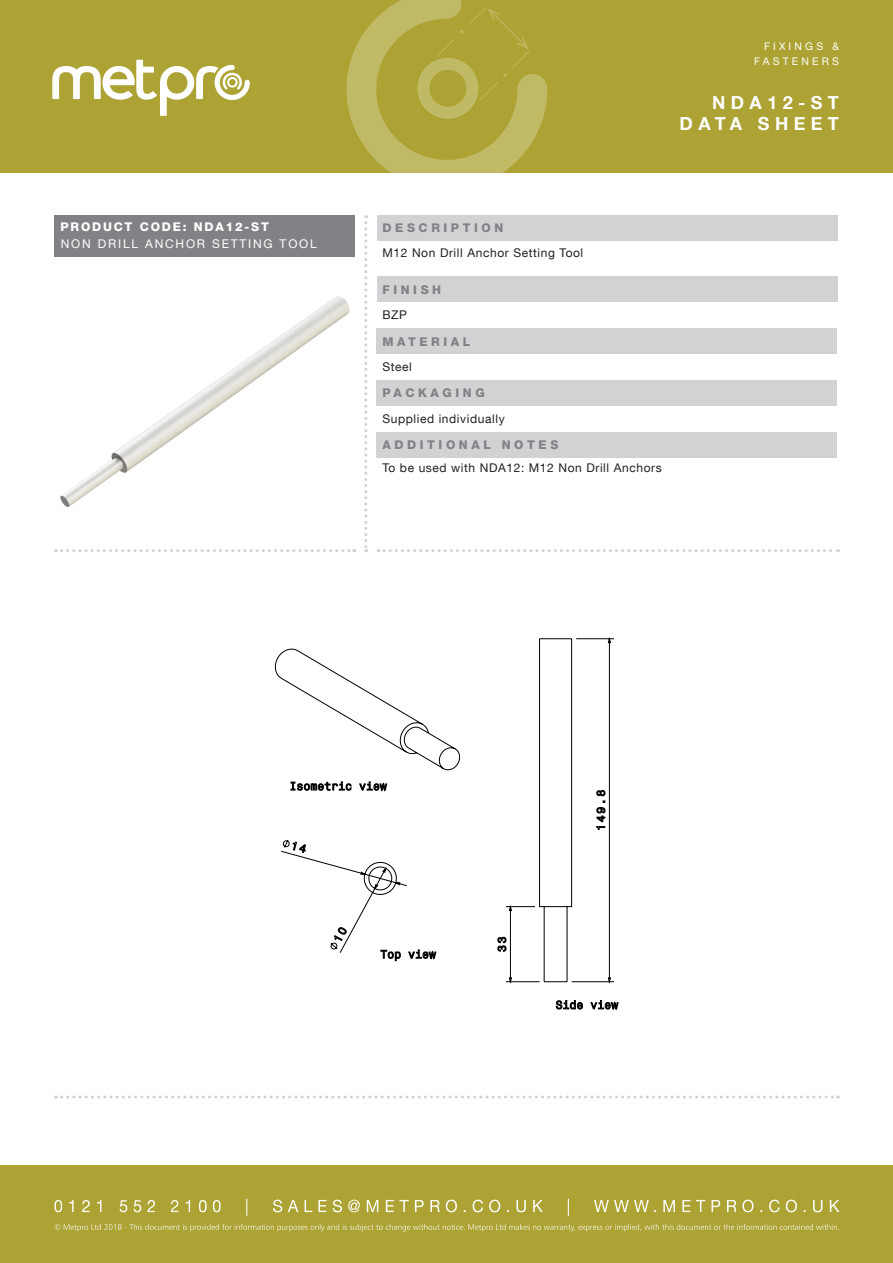
<style>
.page{position:relative;width:893px;height:1263px;background:#fff}
.page>*{position:absolute;margin:0;border:0;box-sizing:border-box;transform-origin:0 0}
.t1{font:700 18px "Helvetica Neue LT Com";letter-spacing:.3em;color:#fff}
.t2{font:12px "Helvetica Neue LT Com";letter-spacing:.05em;color:#231f20}
.t3{font:800 12px "Helvetica Neue LT Com";letter-spacing:.3em;color:#808285}
.t4{font:12px "Helvetica Neue LT Com";letter-spacing:.15em;color:#fff}
.t5{font:800 12px "Helvetica Neue LT Com";letter-spacing:.15em;color:#fff}
.t6{font:10.5px "Helvetica Neue LT Com";letter-spacing:.3em;color:#fff}
</style>
<div class="page">
<div style="left:0;top:1165px;width:893px;height:98px;background:#aca334"></div>
<svg style="left:54px;top:1224px;width:785px;height:7px"></svg>
<svg style="left:54px;top:1199px;width:785px;height:17px"></svg>
<div style="left:0;top:0;width:893px;height:172px;background:#aca334"></div>
<svg style="left:52px;top:60px;width:198px;height:56px"></svg>
<svg style="left:364px;top:215px;width:3px;height:337px"></svg>
<svg style="left:56px;top:549px;width:299px;height:3px"></svg>
<svg style="left:378px;top:549px;width:460px;height:3px"></svg>
<svg style="left:62px;top:1095px;width:776px;height:3px"></svg>
<svg style="left:346px;top:0;width:201px;height:173px"></svg>
<div style="left:376px;top:215px;width:461px;height:25px;background:#d1d2d4"></div>
<div style="left:55px;top:215px;width:300px;height:41px;background:#808285"></div>
<div style="left:376px;top:277px;width:461px;height:25px;background:#d1d2d4"></div>
<div style="left:376px;top:329px;width:461px;height:25px;background:#d1d2d4"></div>
<div style="left:376px;top:381px;width:461px;height:25px;background:#d1d2d4"></div>
<div style="left:376px;top:432px;width:461px;height:26px;background:#d1d2d4"></div>
<img style="left:60px;top:296px;width:290px;height:211px">
<svg style="left:275px;top:638px;width:344px;height:372px"></svg>
<p class="t5" style="left:61px;top:220px;width:210px">PRODUCT CODE: NDA12-ST</p>
<p class="t4" style="left:61px;top:236px;width:257px">NON DRILL ANCHOR SETTING TOOL</p>
<p class="t6" style="left:764px;top:40px;width:76px">FIXINGS &amp;</p>
<p class="t6" style="left:754px;top:55px;width:86px">FASTENERS</p>
<p class="t1" style="left:712px;top:91px;width:128px">NDA12-ST</p>
<p class="t1" style="left:680px;top:112px;width:161px">DATA SHEET</p>
<p class="t3" style="left:382px;top:221px;width:122px">DESCRIPTION</p>
<p class="t2" style="left:382px;top:245px;width:202px">M12 Non Drill Anchor Setting Tool</p>
<p class="t3" style="left:382px;top:282px;width:60px">FINISH</p>
<p class="t2" style="left:382px;top:307px;width:26px">BZP</p>
<p class="t3" style="left:382px;top:334px;width:89px">MATERIAL</p>
<p class="t2" style="left:382px;top:359px;width:31px">Steel</p>
<p class="t3" style="left:382px;top:386px;width:104px">PACKAGING</p>
<p class="t2" style="left:382px;top:411px;width:124px">Supplied individually</p>
<p class="t3" style="left:382px;top:438px;width:178px">ADDITIONAL NOTES</p>
<p class="t2" style="left:382px;top:460px;width:281px">To be used with NDA12: M12 Non Drill Anchors</p>
</div>
